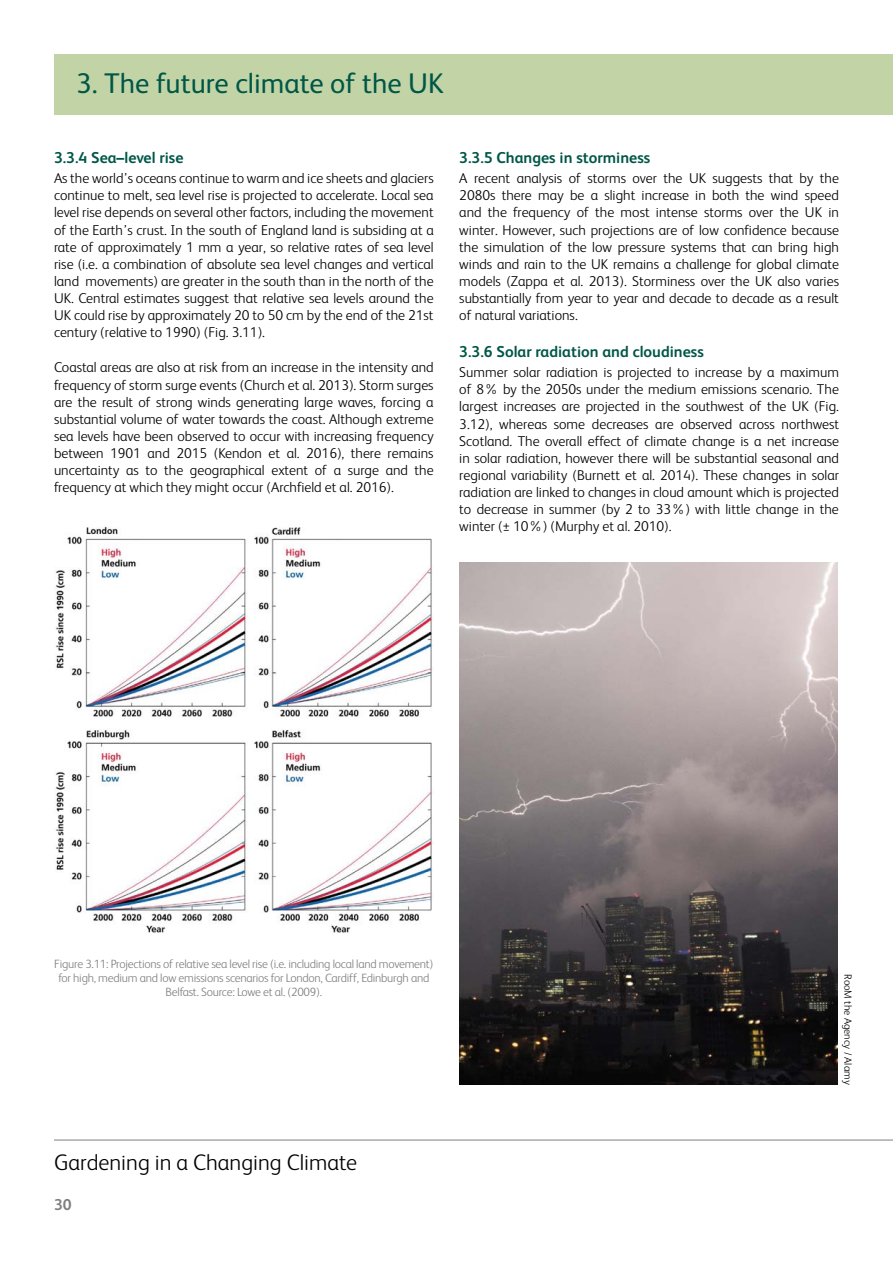
<style>
.page{position:relative;width:893px;height:1263px;background:#fff}
.page>*{position:absolute;margin:0;border:0;box-sizing:border-box;transform-origin:0 0}
.t1{font:28.5px "FS Albert";color:#005747}
.t2{font:300 22.5px "FS Albert";color:#000}
.t3{font:700 15.75px "FS Albert";color:#005747}
.t4{font:700 15.75px "FS Albert";color:#808080}
.t5{font:300 14.25px/17.1px "FS Albert";color:#000;text-align:justify}
.t6{font:300 12px/14.4px "FS Albert";letter-spacing:-.02em;color:#808080;text-align:center}
.t7{font:300 10.5px "FS Albert";color:#000}
</style>
<div class="page">
<div style="left:54px;top:54px;width:839px;height:61px;background:#c2d4a6"></div>
<hr style="left:54px;top:1140px;width:839px;height:1px;background:#808080">
<img style="left:460px;top:563px;width:378px;height:521px">
<img style="left:55px;top:526px;width:378px;height:407px">
<h1 class="t1" style="left:76px;top:67px;width:369px">3. The future climate of the UK</h1>
<p class="t3" style="left:54px;top:149px;width:131px">3.3.4 Sea–level rise</p>
<p class="t5" style="left:54px;top:170px;width:381px">As the world’s oceans continue to warm and ice sheets and glaciers continue to melt, sea level rise is projected to accelerate. Local sea level rise depends on several other factors, including the movement of the Earth’s crust. In the south of England land is subsiding at a rate of approximately 1 mm a year, so relative rates of sea level rise (i.e. a combination of absolute sea level changes and vertical land movements) are greater in the south than in the north of the UK. Central estimates suggest that relative sea levels around the UK could rise by approximately 20 to 50 cm by the end of the 21st century (relative to 1990) (Fig. 3.11).</p>
<p class="t5" style="left:54px;top:359px;width:381px">Coastal areas are also at risk from an increase in the intensity and frequency of storm surge events (Church et al. 2013). Storm surges are the result of strong winds generating large waves, forcing a substantial volume of water towards the coast. Although extreme sea levels have been observed to occur with increasing frequency between 1901 and 2015 (Kendon et al. 2016), there remains uncertainty as to the geographical extent of a surge and the frequency at which they might occur (Archfield et al. 2016).</p>
<p class="t3" style="left:459px;top:149px;width:192px">3.3.5 Changes in storminess</p>
<p class="t5" style="left:459px;top:170px;width:381px">A recent analysis of storms over the UK suggests that by the 2080s there may be a slight increase in both the wind speed and the frequency of the most intense storms over the UK in winter. However, such projections are of low confidence because the simulation of the low pressure systems that can bring high winds and rain to the UK remains a challenge for global climate models (Zappa et al. 2013). Storminess over the UK also varies substantially from year to year and decade to decade as a result of natural variations.</p>
<p class="t3" style="left:459px;top:343px;width:246px">3.3.6 Solar radiation and cloudiness</p>
<p class="t5" style="left:459px;top:364px;width:381px">Summer solar radiation is projected to increase by a maximum of 8% by the 2050s under the medium emissions scenario. The largest increases are projected in the southwest of the UK (Fig.<br>3.12), whereas some decreases are observed across northwest Scotland. The overall effect of climate change is a net increase in solar radiation, however there will be substantial seasonal and regional variability (Burnett et al. 2014). These changes in solar radiation are linked to changes in cloud amount which is projected to decrease in summer (by 2 to 33%) with little change in the winter (± 10%) (Murphy et al. 2010).</p>
<p class="t6" style="left:54px;top:956px;width:381px">Figure 3.11: Projections of relative sea level rise (i.e. including local land movement) for high, medium and low emissions scenarios for London, Cardiff, Edinburgh and<br>Belfast. Source: Lowe et al. (2009).</p>
<h2 class="t2" style="left:54px;top:1149px;width:305px">Gardening in a Changing Climate</h2>
<p class="t4" style="left:54px;top:1195px;width:19px">30</p>
<p class="t7" style="left:854px;top:974px;width:112px;rotate:90deg">RooM the Agency / Alamy</p>
</div>
